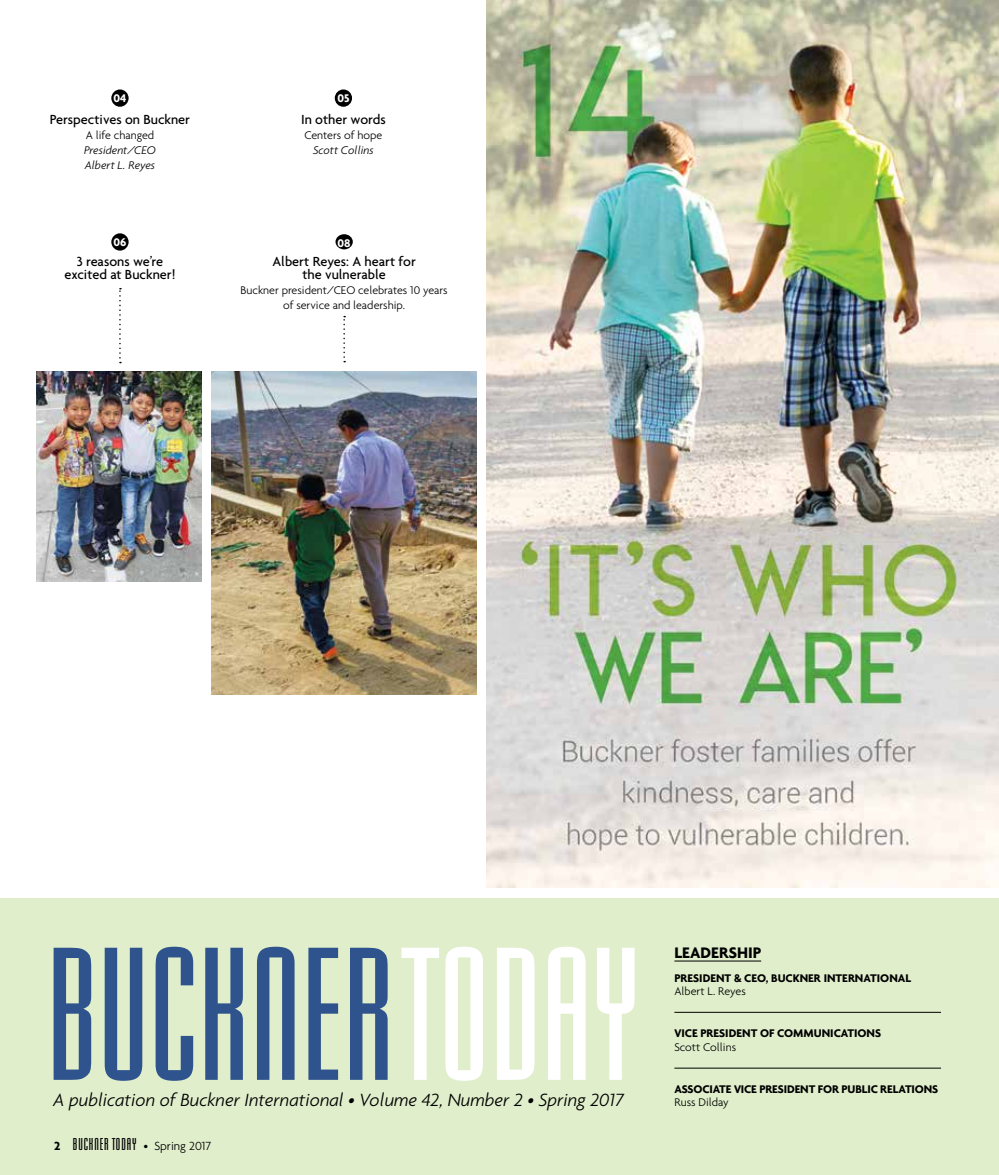
<style>
.page{position:relative;width:999px;height:1175px;background:#fff}
.page>*{position:absolute;margin:0;border:0;box-sizing:border-box;transform-origin:0 0}
.t1{font:198px "Mekanik Plain";letter-spacing:.01em;color:#2e538d}
.t2{font:italic 300 19.2px "Agenda";color:#000}
.t3{font:18px "Mekanik Plain";letter-spacing:.05em;color:#000}
.t4{font:700 16.5px "Agenda";color:#000}
.t5{font:500 14.25px/13.5px "Agenda";color:#000;text-align:center}
.t6{font:300 12px/15px "Agenda";color:#000;text-align:center}
.t7{font:700 12px "Agenda";color:#000}
.t8{font:italic 300 12px/15px "Agenda";color:#000}
.t9{font:700 12px "Agenda";color:#fff}
.s1{color:#fff}
.s2{font-family:"Agenda";font-weight:700;font-size:12.75px}
.s3{font-family:"Agenda";font-weight:300;font-size:12.75px}
</style>
<div class="page">
<div style="left:0;top:898px;width:999px;height:276px;background:#e0eecb"></div>
<hr style="left:674px;top:960px;width:87px;height:1px;background:#000">
<div style="left:111px;top:89px;width:18px;height:18px;background:#000;border-radius:50%"></div>
<div style="left:335px;top:89px;width:17px;height:18px;background:#000;border-radius:50%"></div>
<hr style="left:674px;top:1012px;width:267px;height:1px;background:#000">
<hr style="left:674px;top:1067px;width:267px;height:1px;background:#000">
<img style="left:486px;top:0;width:513px;height:887px">
<div style="left:111px;top:233px;width:18px;height:18px;background:#000;border-radius:50%"></div>
<svg style="left:119px;top:288px;width:2px;height:75px"></svg>
<svg style="left:343px;top:316px;width:2px;height:46px"></svg>
<div style="left:336px;top:234px;width:17px;height:15px;background:#000;border-radius:50%"></div>
<img style="left:37px;top:372px;width:164px;height:209px">
<img style="left:212px;top:372px;width:264px;height:322px">
<p class="t9" style="left:113px;top:91px;width:14px">04</p>
<p class="t5" style="left:50px;top:112px;width:142px">Perspectives on Buckner</p>
<p class="t6" style="left:86px;top:128px;width:70px">A life changed</p>
<p class="t8" style="left:84px;top:143px;width:73px">President/CEO<br>Albert L. Reyes</p>
<p class="t9" style="left:113px;top:235px;width:14px">06</p>
<p class="t5" style="left:64px;top:254px;width:113px">3 reasons we’re excited at Buckner!</p>
<p class="t9" style="left:337px;top:91px;width:14px">05</p>
<p class="t5" style="left:301px;top:112px;width:86px">In other words</p>
<p class="t6" style="left:304px;top:128px;width:79px">Centers of hope</p>
<p class="t8" style="left:313px;top:143px;width:62px">Scott Collins</p>
<p class="t9" style="left:338px;top:235px;width:15px">08</p>
<p class="t5" style="left:272px;top:254px;width:145px">Albert Reyes: A heart for the vulnerable</p>
<p class="t6" style="left:241px;top:283px;width:209px">Buckner president/CEO celebrates 10 years of service and leadership.</p>
<h1 class="t1" style="left:47px;top:895px;width:594px">BUCKNER<span class="s1">TODAY</span></h1>
<h3 class="t4" style="left:674px;top:942px;width:88px">LEADERSHIP</h3>
<p class="t7" style="left:674px;top:970px;width:238px">PRESIDENT &amp; CEO, BUCKNER INTERNATIONAL</p>
<p class="t6" style="left:674px;top:983px;width:73px">Albert L. Reyes</p>
<p class="t7" style="left:674px;top:1026px;width:208px">VICE PRESIDENT OF COMMUNICATIONS</p>
<p class="t6" style="left:674px;top:1039px;width:63px">Scott Collins</p>
<p class="t7" style="left:674px;top:1081px;width:265px">ASSOCIATE VICE PRESIDENT FOR PUBLIC RELATIONS</p>
<h2 class="t2" style="left:53px;top:1088px;width:572px">A publication of Buckner International • Volume 42, Number 2 • Spring 2017</h2>
<p class="t6" style="left:674px;top:1094px;width:56px">Russ Dilday</p>
<h3 class="t3" style="left:54px;top:1133px;width:159px"><span class="s2">2</span> BUCKNER TODAY <span class="s3">• Spring 2017</span></h3>
</div>
